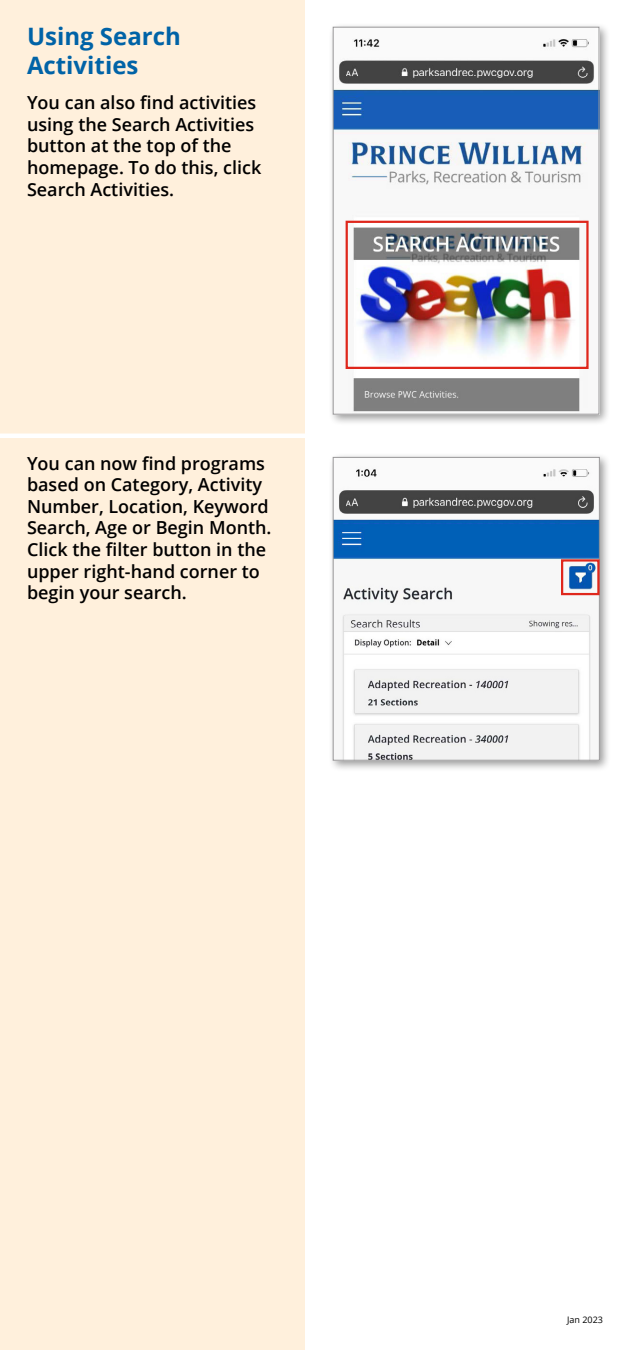
<style>
.page{position:relative;width:630px;height:1350px;background:#fff}
.page>*{position:absolute;margin:0;border:0;box-sizing:border-box;transform-origin:0 0}
.t1{font:700 24px/28.8px "Open Sans";color:#0063a7}
.t2{font:600 18px/21.6px "Open Sans";color:#000}
.t3{font:9px "Open Sans";color:#000}
</style>
<div class="page">
<div style="left:0;top:0;width:305px;height:1350px;background:#fff0dc"></div>
<div style="left:328px;top:452px;width:283px;height:320px;background:#000;opacity:.4"></div>
<img style="left:335px;top:459px;width:263px;height:299px">
<div style="left:333px;top:457px;width:267px;height:303px;border:1px solid #999899"></div>
<div style="left:561px;top:559px;width:39px;height:36px;border:2px solid #df271c"></div>
<div style="left:328px;top:22px;width:283px;height:403px;background:#000;opacity:.4"></div>
<img style="left:335px;top:29px;width:262px;height:383px">
<div style="left:333px;top:27px;width:266px;height:387px;border:1px solid #999899"></div>
<div style="left:346px;top:221px;width:243px;height:148px;border:2px solid #df271c"></div>
<hr style="left:0;top:434px;width:365px;height:4px;background:#fff">
<h1 class="t1" style="left:27px;top:22px;width:155px">Using Search<br>Activities</h1>
<p class="t2" style="left:27px;top:92px;width:236px">You can also find activities using the Search Activities button at the top of the homepage. To do this, click<br>Search Activities.</p>
<p class="t2" style="left:27px;top:452px;width:246px">You can now find programs based on Category, Activity<br>Number, Location, Keyword<br>Search, Age or Begin Month.<br>Click the filter button in the upper right-hand corner to begin your search.</p>
<p class="t3" style="left:567px;top:1313px;width:37px">Jan 2023</p>
</div>
